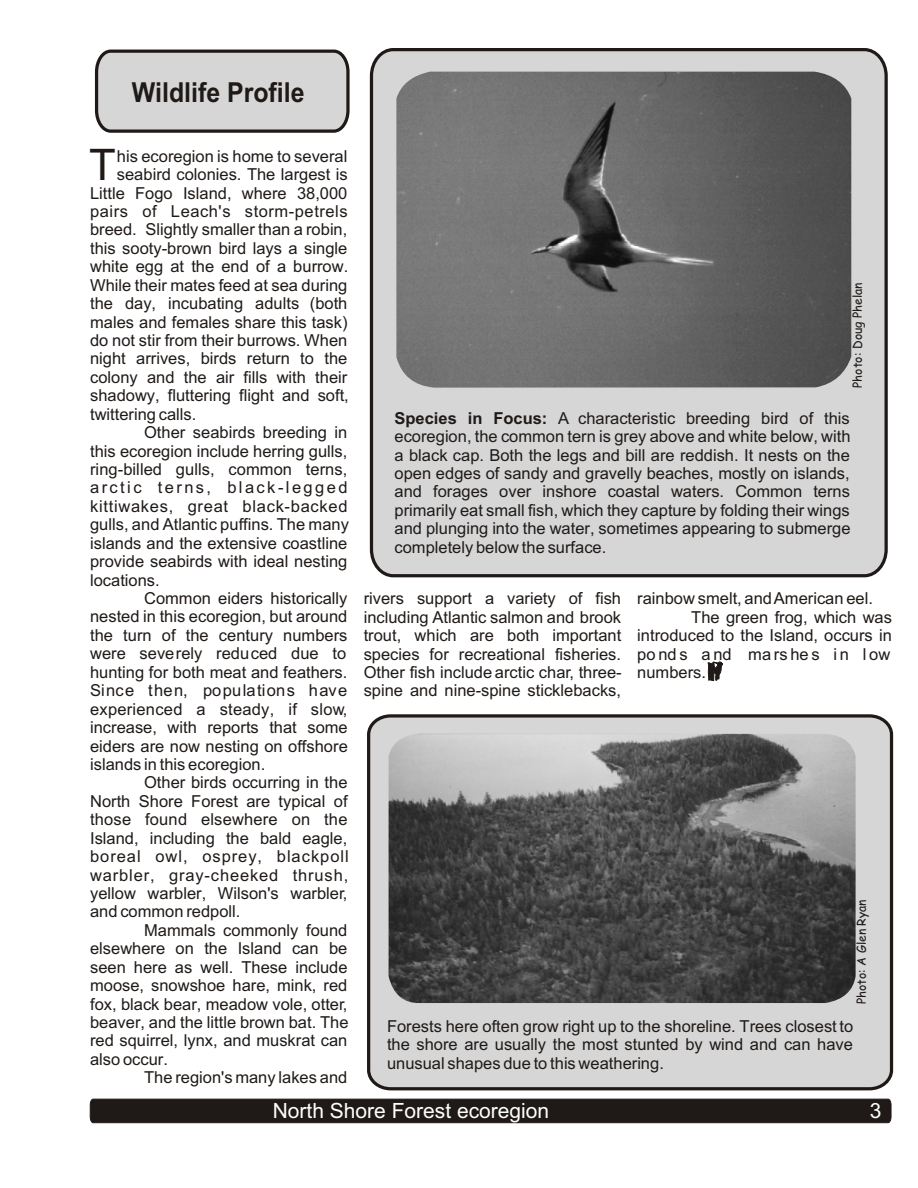
<style>
.page{position:relative;width:918px;height:1188px;background:#fff}
.page>*{position:absolute;margin:0;border:0;box-sizing:border-box;transform-origin:0 0}
.t1{font:43.5px "Arial";color:#1f1a17}
.t2{font:700 27.6px "Arial";color:#1f1a17;scale:.9 1}
.t3{font:21px "Arial";color:#fff}
.t4{font:16.5px/18.5px "Arial";color:#1f1a17;text-align:justify}
.t5{font:16.5px "Arial";letter-spacing:.045em;color:#1f1a17}
.t6{font:16.5px "Arial";letter-spacing:.035em;color:#1f1a17}
.t7{font:16.5px "Arial";letter-spacing:.05em;color:#1f1a17}
.t8{font:16.5px "Arial";letter-spacing:.06em;color:#1f1a17}
.t9{font:16.5px "Arial";letter-spacing:.145em;color:#1f1a17}
.t10{font:12px "Comic Sans MS";color:#1f1a17}
.s1{font-weight:700}
</style>
<div class="page">
<div style="left:369px;top:48px;width:519px;height:530px;background:#d6d6d6"></div>
<svg style="left:367px;top:714px;width:527px;height:377px;background:#c4c3c3"></svg>
<svg style="left:708px;top:661px;width:14px;height:20px"></svg>
<svg style="left:90px;top:1099px;width:801px;height:24px;background:#201b18"></svg>
<svg style="left:94px;top:49px;width:256px;height:84px;background:#c5c5c4"></svg>
<img style="left:389px;top:734px;width:467px;height:269px">
<img style="left:396px;top:72px;width:455px;height:316px">
<h2 class="t2" style="left:132px;top:82px;width:193px">Wildlife Profile</h2>
<h1 class="t1" style="left:89px;top:148px;width:28px">T</h1>
<p class="t4" style="left:117px;top:148px;width:232px">his ecoregion is home to several</p>
<p class="t4" style="left:117px;top:167px;width:232px">seabird colonies. The largest is</p>
<p class="t4" style="left:90px;top:185px;width:259px">Little Fogo Island, where 38,000</p>
<p class="t6" style="left:90px;top:205px;width:259px">pairs of Leach's storm-petrels</p>
<p class="t4" style="left:90px;top:222px;width:259px">breed. Slightly smaller than a robin,</p>
<p class="t4" style="left:90px;top:240px;width:259px">this sooty-brown bird lays a single</p>
<p class="t4" style="left:90px;top:259px;width:260px">white egg at the end of a burrow.</p>
<p class="t4" style="left:90px;top:277px;width:259px">While their mates feed at sea during</p>
<p class="t4" style="left:90px;top:296px;width:259px">the day, incubating adults (both</p>
<p class="t4" style="left:90px;top:314px;width:259px">males and females share this task)</p>
<p class="t4" style="left:90px;top:332px;width:259px">do not stir from their burrows. When</p>
<p class="t4" style="left:90px;top:351px;width:259px">night arrives, birds return to the</p>
<p class="t4" style="left:90px;top:369px;width:259px">colony and the air fills with their</p>
<p class="t4" style="left:90px;top:388px;width:260px">shadowy, fluttering flight and soft,</p>
<p class="t4" style="left:90px;top:406px;width:108px">twittering calls.</p>
<p class="t4" style="left:144px;top:425px;width:205px">Other seabirds breeding in</p>
<p class="t4" style="left:90px;top:443px;width:259px">this ecoregion include herring gulls,</p>
<p class="t4" style="left:90px;top:462px;width:259px">ring-billed gulls, common terns,</p>
<p class="t9" style="left:90px;top:481px;width:259px">arctic terns, black-legged</p>
<p class="t5" style="left:90px;top:500px;width:259px">kittiwakes, great black-backed</p>
<p class="t4" style="left:90px;top:517px;width:260px">gulls, and Atlantic puffins. The many</p>
<p class="t4" style="left:90px;top:535px;width:259px">islands and the extensive coastline</p>
<p class="t4" style="left:90px;top:554px;width:259px">provide seabirds with ideal nesting</p>
<p class="t4" style="left:90px;top:572px;width:71px">locations.</p>
<p class="t4" style="left:144px;top:591px;width:730px">Common eiders historically rivers support a variety of fish rainbow smelt, and American eel.</p>
<p class="t4" style="left:90px;top:609px;width:532px">nested in this ecoregion, but around including Atlantic salmon and brook</p>
<p class="t4" style="left:691px;top:609px;width:202px">The green frog, which was</p>
<p class="t4" style="left:90px;top:628px;width:803px">the turn of the century numbers trout, which are both important introduced to the Island, occurs in</p>
<p class="t4" style="left:90px;top:646px;width:802px">were severely reduced due to species for recreational fisheries. po nd s a nd ma rs he s i n l ow</p>
<p class="t4" style="left:90px;top:664px;width:617px">hunting for both meat and feathers. Other fish include arctic char, three- numbers.</p>
<p class="t4" style="left:90px;top:683px;width:532px">Since then, populations have spine and nine-spine sticklebacks,</p>
<p class="t4" style="left:90px;top:701px;width:259px">experienced a steady, if slow,</p>
<p class="t4" style="left:90px;top:720px;width:259px">increase, with reports that some</p>
<p class="t4" style="left:90px;top:738px;width:259px">eiders are now nesting on offshore</p>
<p class="t4" style="left:90px;top:756px;width:177px">islands in this ecoregion.</p>
<p class="t4" style="left:144px;top:775px;width:205px">Other birds occurring in the</p>
<p class="t4" style="left:90px;top:793px;width:259px">North Shore Forest are typical of</p>
<p class="t4" style="left:90px;top:812px;width:259px">those found elsewhere on the</p>
<p class="t4" style="left:90px;top:830px;width:259px">Island, including the bald eagle,</p>
<p class="t8" style="left:90px;top:850px;width:260px">boreal owl, osprey, blackpoll</p>
<p class="t7" style="left:90px;top:869px;width:260px">warbler, gray-cheeked thrush,</p>
<p class="t4" style="left:90px;top:885px;width:259px">yellow warbler, Wilson's warbler,</p>
<p class="t4" style="left:90px;top:904px;width:152px">and common redpoll.</p>
<p class="t4" style="left:144px;top:922px;width:205px">Mammals commonly found</p>
<p class="t4" style="left:90px;top:941px;width:259px">elsewhere on the Island can be</p>
<p class="t4" style="left:90px;top:959px;width:259px">seen here as well. These include</p>
<p class="t4" style="left:90px;top:978px;width:259px">moose, snowshoe hare, mink, red</p>
<p class="t4" style="left:90px;top:996px;width:259px">fox, black bear, meadow vole, otter,</p>
<p class="t4" style="left:90px;top:1015px;width:260px">beaver, and the little brown bat. The</p>
<p class="t4" style="left:90px;top:1033px;width:259px">red squirrel, lynx, and muskrat can</p>
<p class="t4" style="left:90px;top:1051px;width:79px">also occur.</p>
<p class="t4" style="left:144px;top:1070px;width:205px">The region's many lakes and</p>
<p class="t3" style="left:273px;top:1103px;width:278px">North Shore Forest ecoregion</p>
<p class="t3" style="left:870px;top:1103px;width:13px">3</p>
<p class="t10" style="left:852px;top:388px;width:107px;rotate:-90deg">Photo: Doug Phelan</p>
<p class="t4" style="left:395px;top:410px;width:458px"><span class="s1">Species in Focus:</span> A characteristic breeding bird of this ecoregion, the common tern is grey above and white below, with a black cap. Both the legs and bill are reddish. It nests on the open edges of sandy and gravelly beaches, mostly on islands, and forages over inshore coastal waters. Common terns primarily eat small fish, which they capture by folding their wings and plunging into the water, sometimes appearing to submerge completely below the surface.</p>
<p class="t10" style="left:856px;top:1004px;width:107px;rotate:-90deg">Photo: A Glen Ryan</p>
<p class="t4" style="left:387px;top:1018px;width:468px">Forests here often grow right up to the shoreline. Trees closest to the shore are usually the most stunted by wind and can have unusual shapes due to this weathering.</p>
</div>
